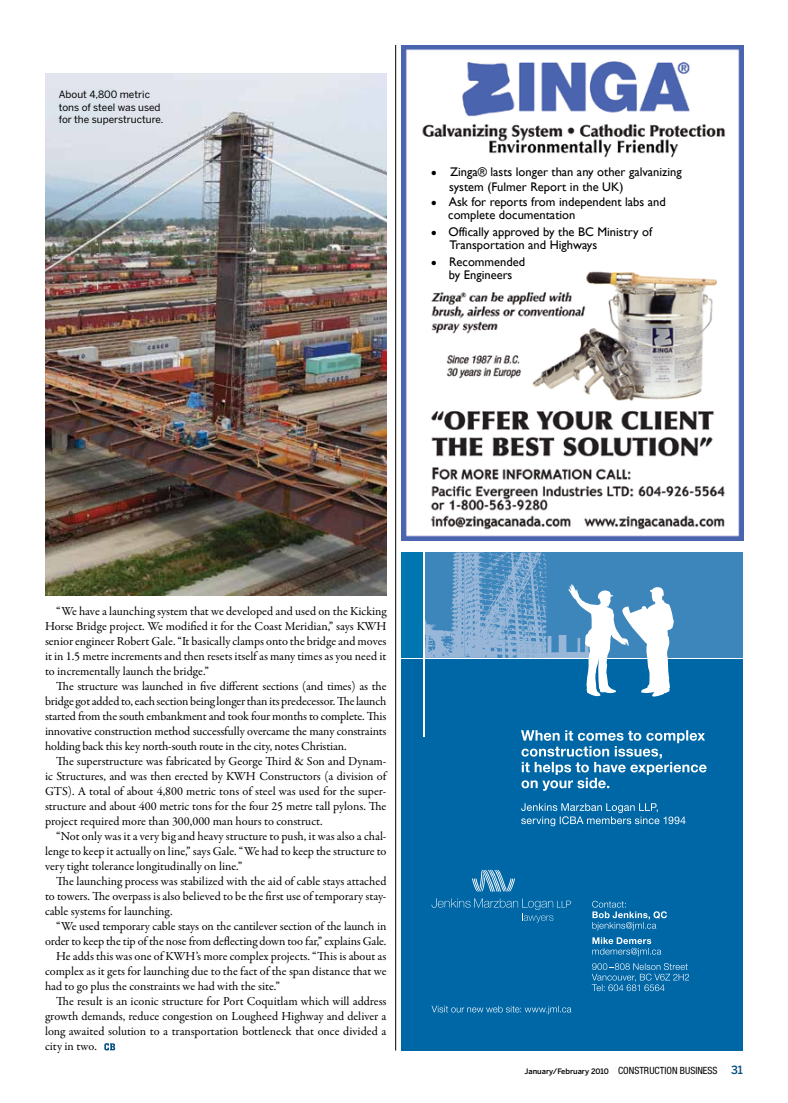
<style>
.page{position:relative;width:788px;height:1103px;background:#fff}
.page>*{position:absolute;margin:0;border:0;box-sizing:border-box;transform-origin:0 0}
.t1{font:12.5px/12.5px "Gill Sans";color:#000}
.t2{font:12.25px/15px "Garamond Premr Pro";letter-spacing:-.005em;color:#000;text-align:justify}
.t3{font:10px/12.5px "Benton Sans";color:#000}
.t4{font:500 7.5px "Benton Sans";color:#000}
.s1{font-size:17.5px}
.s2{font-family:"Helvetica Neue";font-weight:400;font-stretch:condensed;font-size:10px}
.s3{font-size:11.25px;color:#034f83}
</style>
<div class="page">
<div style="left:401px;top:552px;width:341px;height:105px;background:#3d86bb"></div>
<div style="left:401px;top:552px;width:23px;height:105px;background:#0076b0"></div>
<div style="left:401px;top:659px;width:341px;height:391px;background:#0067a6"></div>
<svg style="left:472px;top:869px;width:43px;height:22px"></svg>
<svg style="left:431px;top:898px;width:140px;height:24px"></svg>
<svg style="left:521px;top:730px;width:185px;height:60px"></svg>
<svg style="left:521px;top:803px;width:164px;height:23px"></svg>
<svg style="left:425px;top:552px;width:248px;height:144px"></svg>
<hr style="left:423px;top:552px;width:2px;height:185px;background:#fff">
<svg style="left:592px;top:900px;width:75px;height:30px"></svg>
<svg style="left:592px;top:937px;width:69px;height:19px"></svg>
<svg style="left:591px;top:963px;width:98px;height:28px"></svg>
<svg style="left:431px;top:1005px;width:140px;height:9px"></svg>
<img style="left:467px;top:552px;width:50px;height:30px">
<img style="left:401px;top:45px;width:342px;height:495px">
<div style="left:422px;top:161px;width:281px;height:106px;background:#fff"></div>
<hr style="left:395px;top:45px;width:1px;height:1005px;background:#000">
<svg style="left:104px;top:1043px;width:11px;height:7px"></svg>
<img style="left:45px;top:73px;width:341px;height:522px">
<p class="t3" style="left:59px;top:88px;width:106px">About 4,800 metric tons of steel was used for the superstructure.</p>
<p class="t1" style="left:449px;top:164px;width:234px;line-height:15px;text-indent:-18px"><span class="s1">•</span> Zinga® lasts longer than any other galvanizing system (Fulmer Report in the UK)</p>
<p class="t1" style="left:448px;top:196px;width:219px;text-indent:-17px"><span class="s1">•</span> Ask for reports from independent labs and complete documentation</p>
<p class="t1" style="left:449px;top:226px;width:204px;text-indent:-19px"><span class="s1">•</span> Offically approved by the BC Ministry of<br>Transportation and Highways</p>
<p class="t1" style="left:431px;top:256px;width:96px;text-align:center"><span class="s1">•</span> Recommended by Engineers</p>
<p class="t2" style="left:45px;top:604px;width:343px;text-indent:11px">“We have a launching system that we developed and used on the Kicking Horse Bridge project. We modified it for the Coast Meridian,” says KWH senior engineer Robert Gale. “It basically clamps onto the bridge and moves it in 1.5 metre increments and then resets itself as many times as you need it to incrementally launch the bridge.”</p>
<p class="t2" style="left:45px;top:679px;width:343px;text-indent:11px">The structure was launched in five different sections (and times) as the bridge got added to, each section being longer than its predecessor. The launch started from the south embankment and took four months to complete. This innovative construction method successfully overcame the many constraints holding back this key north-south route in the city, notes Christian.</p>
<p class="t2" style="left:45px;top:754px;width:343px;text-indent:11px">The superstructure was fabricated by George Third &amp; Son and Dynam&shy;ic Structures, and was then erected by KWH Constructors (a division of GTS). A total of about 4,800 metric tons of steel was used for the super&shy;structure and about 400 metric tons for the four 25 metre tall pylons. The project required more than 300,000 man hours to construct.</p>
<p class="t2" style="left:45px;top:829px;width:343px;text-indent:11px">“Not only was it a very big and heavy structure to push, it was also a chal&shy;lenge to keep it actually on line,” says Gale. “We had to keep the structure to very tight tolerance longitudinally on line.”</p>
<p class="t2" style="left:45px;top:874px;width:343px;text-indent:11px">The launching process was stabilized with the aid of cable stays attached to towers. The overpass is also believed to be the first use of temporary stay&shy;cable systems for launching.</p>
<p class="t2" style="left:56px;top:919px;width:331px">“We used temporary cable stays on the cantilever section of the launch in</p>
<p class="t2" style="left:45px;top:934px;width:343px">order to keep the tip of the nose from deflecting down too far,” explains Gale.</p>
<p class="t2" style="left:56px;top:949px;width:332px">He adds this was one of KWH’s more complex projects. “This is about as</p>
<p class="t2" style="left:45px;top:964px;width:343px">complex as it gets for launching due to the fact of the span distance that we</p>
<p class="t2" style="left:45px;top:979px;width:236px">had to go plus the constraints we had with the site.”</p>
<p class="t2" style="left:56px;top:994px;width:332px">The result is an iconic structure for Port Coquitlam which will address</p>
<p class="t2" style="left:45px;top:1009px;width:343px">growth demands, reduce congestion on Lougheed Highway and deliver a</p>
<p class="t2" style="left:45px;top:1024px;width:343px">long awaited solution to a transportation bottleneck that once divided a</p>
<p class="t2" style="left:45px;top:1039px;width:53px">city in two.</p>
<p class="t4" style="left:524px;top:1066px;width:220px">January/February 2010 <span class="s2">CONSTRUCTION BUSINESS</span> <span class="s3">31</span></p>
</div>
